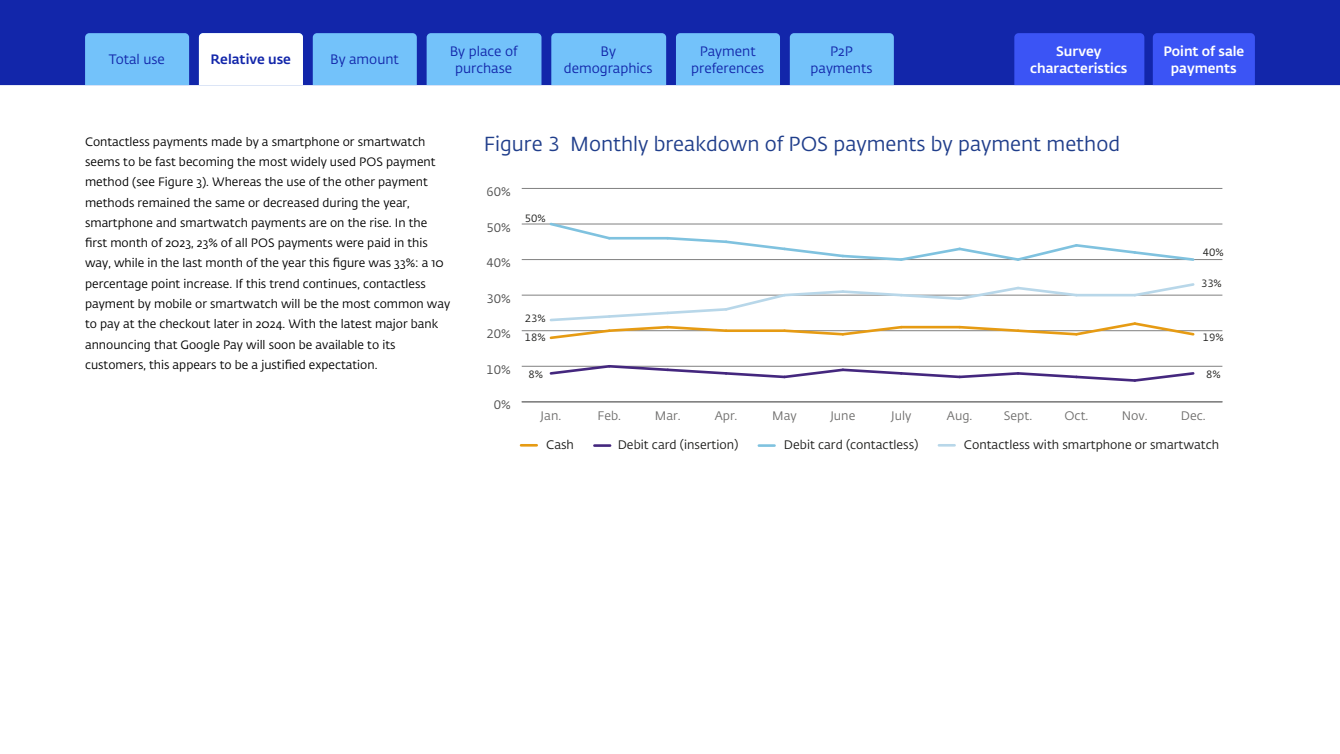
<style>
.page{position:relative;width:1340px;height:754px;background:#fff}
.page>*{position:absolute;margin:0;border:0;box-sizing:border-box;transform-origin:0 0}
.t1{font:20.1px "DNB Fedra";color:#203e8b}
.t2{font:13.5px/16.5px "DNB Fedra";color:#1226aa;text-align:center}
.t3{font:500 13.5px/16.5px "DNB Fedra";color:#fff;text-align:center}
.t4{font:500 13.5px "DNB Fedra";color:#1226aa}
.t5{font:12.3px "DNB Fedra";color:#1d1d1b}
.t6{font:12.3px "DNB Fedra";color:#706f6e}
.t7{font:12.3px "DNB Fedra";color:#4d4d4d}
.t8{font:12px/20.2px "DNB Fedra";color:#000}
.t9{font:10.5px/19.5px "DNB Fedra";color:#1d1d1b}
</style>
<div class="page">
<div style="left:0;top:0;width:1339px;height:85px;background:#1226aa"></div>
<div style="left:1152px;top:33px;width:102px;height:52px;background:#3b54f5"></div>
<div style="left:313px;top:33px;width:104px;height:52px;background:#73c2fa"></div>
<div style="left:426px;top:33px;width:115px;height:52px;background:#73c2fa"></div>
<div style="left:551px;top:33px;width:115px;height:52px;background:#73c2fa"></div>
<div style="left:676px;top:33px;width:104px;height:52px;background:#73c2fa"></div>
<div style="left:789px;top:33px;width:104px;height:52px;background:#73c2fa"></div>
<div style="left:1014px;top:33px;width:130px;height:52px;background:#3b54f5"></div>
<div style="left:85px;top:33px;width:104px;height:52px;background:#73c2fa"></div>
<hr style="left:594px;top:444px;width:16px;height:3px;background:#44277e">
<svg style="left:521px;top:444px;width:15px;height:2px"></svg>
<hr style="left:758px;top:444px;width:16px;height:3px;background:#7fc2df">
<svg style="left:938px;top:444px;width:16px;height:2px"></svg>
<hr style="left:521px;top:401px;width:701px;height:1px;background:#808080">
<hr style="left:521px;top:366px;width:701px;height:1px;background:#808080">
<hr style="left:521px;top:330px;width:701px;height:1px;background:#808080">
<hr style="left:521px;top:294px;width:701px;height:1px;background:#808080">
<hr style="left:521px;top:259px;width:701px;height:1px;background:#808080">
<hr style="left:521px;top:223px;width:701px;height:1px;background:#808080">
<hr style="left:521px;top:188px;width:701px;height:1px;background:#808080">
<svg style="left:548px;top:222px;width:64px;height:18px"></svg>
<hr style="left:609px;top:237px;width:58px;height:2px;background:#7fc2df">
<svg style="left:665px;top:236px;width:530px;height:25px"></svg>
<svg style="left:548px;top:365px;width:648px;height:17px"></svg>
<svg style="left:548px;top:283px;width:648px;height:57px"></svg>
<svg style="left:199px;top:33px;width:104px;height:52px"></svg>
<p class="t2" style="left:109px;top:52px;width:58px">Total use</p>
<p class="t2" style="left:213px;top:52px;width:18px">Re</p>
<p class="t2" style="left:275px;top:52px;width:15px">se</p>
<p class="t2" style="left:330px;top:52px;width:70px">By amount</p>
<p class="t2" style="left:450px;top:43px;width:69px">By place of purchase</p>
<p class="t2" style="left:564px;top:43px;width:90px">By demographics</p>
<p class="t2" style="left:691px;top:43px;width:75px">Payment preferences</p>
<p class="t2" style="left:810px;top:43px;width:63px">P2P payments</p>
<p class="t3" style="left:1030px;top:43px;width:99px">Survey characteristics</p>
<p class="t4" style="left:210px;top:51px;width:82px">Relative use</p>
<p class="t8" style="left:85px;top:132px;width:367px">Contactless payments made by a smartphone or smartwatch seems to be fast becoming the most widely used POS payment method (see Figure 3). Whereas the use of the other payment methods remained the same or decreased during the year, smartphone and smartwatch payments are on the rise. In the first month of 2023, 23% of all POS payments were paid in this way, while in the last month of the year this figure was 33%: a 10 percentage point increase. If this trend continues, contactless payment by mobile or smartwatch will be the most common way to pay at the checkout later in 2024. With the latest major bank announcing that Google Pay will soon be available to its customers, this appears to be a justified expectation.</p>
<h1 class="t1" style="left:484px;top:132px;width:638px">Figure 3 Monthly breakdown of POS payments by payment method</h1>
<p class="t7" style="left:486px;top:184px;width:26px">60%</p>
<p class="t7" style="left:486px;top:220px;width:26px">50%</p>
<p class="t7" style="left:486px;top:255px;width:26px">40%</p>
<p class="t7" style="left:486px;top:291px;width:26px">30%</p>
<p class="t7" style="left:486px;top:326px;width:26px">20%</p>
<p class="t7" style="left:486px;top:362px;width:26px">10%</p>
<p class="t9" style="left:525px;top:208px;width:22px">50%</p>
<p class="t9" style="left:525px;top:308px;width:22px">23%<br>18%</p>
<p class="t9" style="left:528px;top:365px;width:16px">8%</p>
<p class="t3" style="left:1163px;top:43px;width:82px">Point of sale payments</p>
<p class="t9" style="left:1202px;top:242px;width:22px">40%</p>
<p class="t9" style="left:1200px;top:273px;width:22px">33%</p>
<p class="t9" style="left:1202px;top:328px;width:22px">19%</p>
<p class="t9" style="left:1206px;top:365px;width:16px">8%</p>
<p class="t7" style="left:494px;top:397px;width:19px">0%</p>
<p class="t6" style="left:540px;top:408px;width:22px">Jan.</p>
<p class="t6" style="left:597px;top:408px;width:25px">Feb.</p>
<p class="t6" style="left:655px;top:408px;width:27px">Mar.</p>
<p class="t6" style="left:714px;top:408px;width:24px">Apr.</p>
<p class="t6" style="left:772px;top:408px;width:26px">May</p>
<p class="t6" style="left:830px;top:408px;width:26px">June</p>
<p class="t6" style="left:891px;top:408px;width:22px">July</p>
<p class="t6" style="left:946px;top:408px;width:27px">Aug.</p>
<p class="t6" style="left:1003px;top:408px;width:30px">Sept.</p>
<p class="t6" style="left:1064px;top:408px;width:25px">Oct.</p>
<p class="t6" style="left:1121px;top:408px;width:27px">Nov.</p>
<p class="t6" style="left:1180px;top:408px;width:26px">Dec.</p>
<p class="t5" style="left:546px;top:437px;width:29px">Cash</p>
<p class="t5" style="left:617px;top:437px;width:122px">Debit card (insertion)</p>
<p class="t5" style="left:784px;top:437px;width:136px">Debit card (contactless)</p>
<p class="t5" style="left:964px;top:437px;width:257px">Contactless with smartphone or smartwatch</p>
</div>
